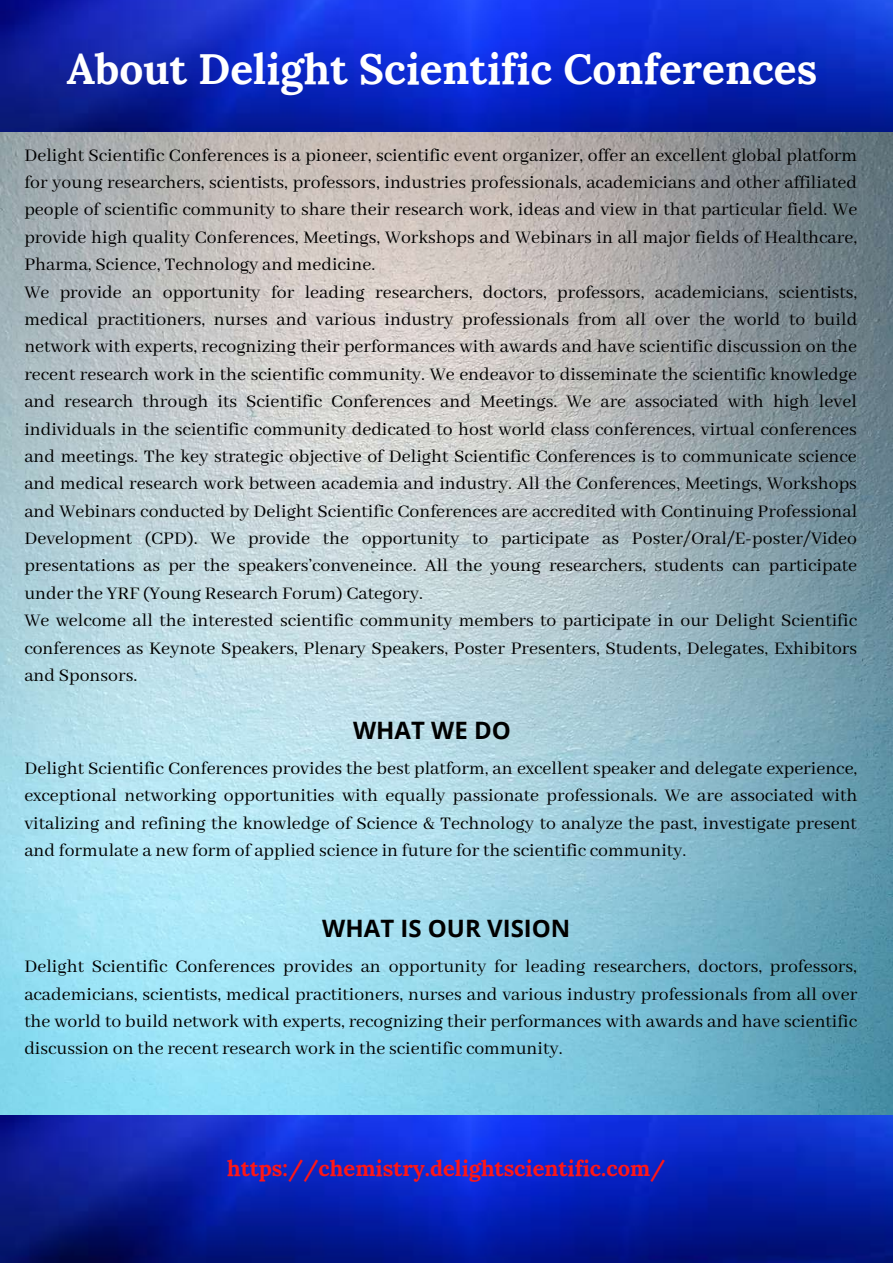
<style>
.page{position:relative;width:893px;height:1264px;background:#fff}
.page>*{position:absolute;margin:0;border:0;box-sizing:border-box;transform-origin:0 0}
.t1{font:700 42.3px "Lora";color:#fff}
.t2{font:700 24px "Open Sans";color:#000}
.t3{font:700 21.9px "Lora";color:#ff1616}
.t4{font:19.65px/27.3px "Abhaya Libre";color:#000;text-align:justify}
</style>
<div class="page">
<img style="left:0;top:132px;width:892px;height:983px">
<img style="left:0;top:1115px;width:892px;height:147px">
<img style="left:0;top:0;width:892px;height:132px">
<h1 class="t1" style="left:67px;top:41px;width:751px">About Delight Scientific Conferences</h1>
<p class="t4" style="left:24px;top:142px;width:834px;text-align:left">Delight Scientific Conferences is a pioneer, scientific event organizer, offer an excellent global platform for young researchers, scientists, professors, industries professionals, academicians and other affiliated people of scientific community to share their research work, ideas and view in that particular field. We provide high quality Conferences, Meetings, Workshops and Webinars in all major fields of Healthcare, Pharma, Science, Technology and medicine.<br>We provide an opportunity for leading researchers, doctors, professors, academicians, scientists, medical practitioners, nurses and various industry professionals from all over the world to build network with experts, recognizing their performances with awards and have scientific discussion on the recent research work in the scientific community. We endeavor to disseminate the scientific knowledge and research through its Scientific Conferences and Meetings. We are associated with high level individuals in the scientific community dedicated to host world class conferences, virtual conferences and meetings. The key strategic objective of Delight Scientific Conferences is to communicate science and medical research work between academia and industry. All the Conferences, Meetings, Workshops and Webinars conducted by Delight Scientific Conferences are accredited with Continuing Professional Development (CPD). We provide the opportunity to participate as Poster/Oral/E-poster/Video presentations as per the speakers’conveneince. All the young researchers, students can participate under the YRF (Young Research Forum) Category.<br>We welcome all the interested scientific community members to participate in our Delight Scientific conferences as Keynote Speakers, Plenary Speakers, Poster Presenters, Students, Delegates, Exhibitors and Sponsors.</p>
<p class="t2" style="left:353px;top:713px;width:159px">WHAT WE DO</p>
<p class="t4" style="left:24px;top:755px;width:834px">Delight Scientific Conferences provides the best platform, an excellent speaker and delegate experience, exceptional networking opportunities with equally passionate professionals. We are associated with vitalizing and refining the knowledge of Science &amp; Technology to analyze the past, investigate present and formulate a new form of applied science in future for the scientific community.</p>
<p class="t2" style="left:322px;top:911px;width:250px">WHAT IS OUR VISION</p>
<p class="t4" style="left:24px;top:953px;width:834px">Delight Scientific Conferences provides an opportunity for leading researchers, doctors, professors, academicians, scientists, medical practitioners, nurses and various industry professionals from all over the world to build network with experts, recognizing their performances with awards and have scientific discussion on the recent research work in the scientific community.</p>
<p class="t3" style="left:227px;top:1153px;width:440px">https://chemistry.delightscientific.com/</p>
</div>
